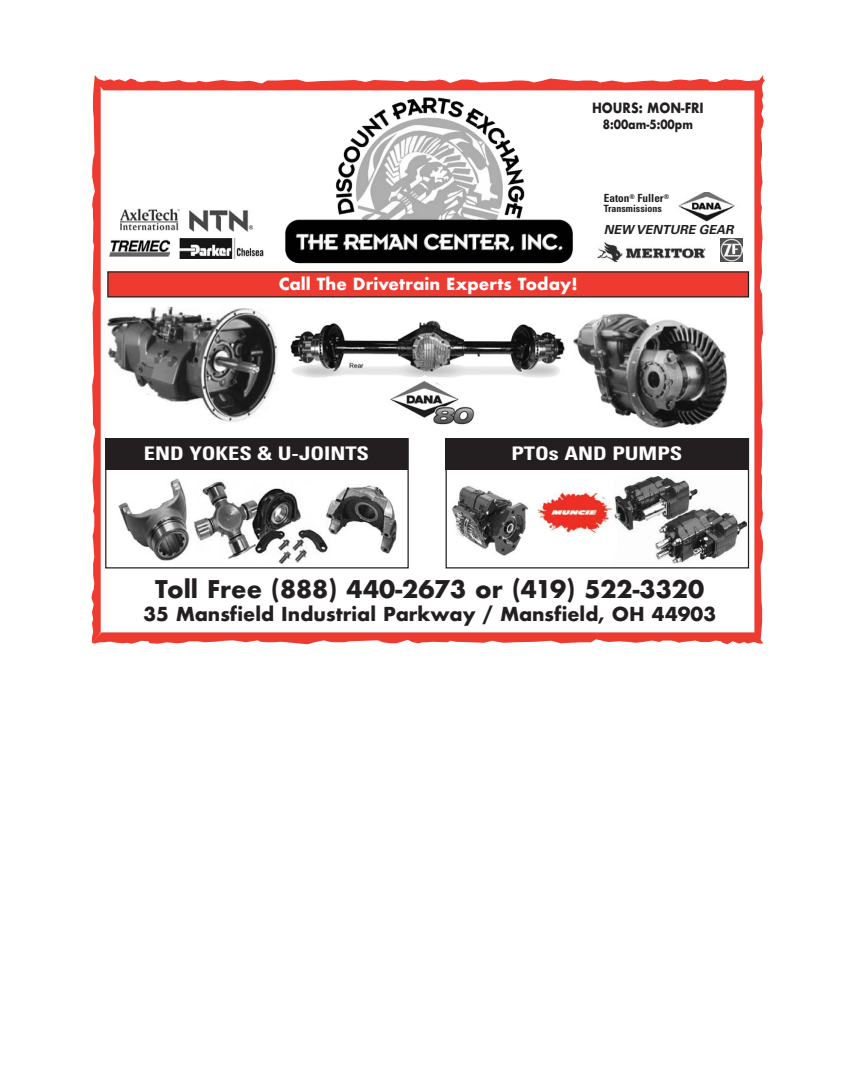
<style>
.page{position:relative;width:855px;height:1080px;background:#fff}
.page>*{position:absolute;margin:0;border:0;box-sizing:border-box;transform-origin:0 0}
.t1{font:700 23.75px "Futura";color:#231f20}
.t2{font:700 18.75px "Futura";color:#231f20}
.t3{font:700 condensed 18.75px "Univers";color:#fff;scale:1.2 1}
.t4{font:700 16.25px "Futura";color:#fff}
.t5{font:700 13.75px "Futura";color:#231f20;scale:.86 1}
.t6{font:italic 700 12.5px "Univers";color:#231f20}
.t7{font:700 12.38px "Futura";color:#231f20;scale:.86 1}
.t8{font:700 condensed 11.25px "Univers";color:#231f20}
.t9{font:700 condensed 10px "Univers";color:#231f20}
</style>
<div class="page">
<svg style="left:91px;top:75px;width:674px;height:569px"></svg>
<img style="left:284px;top:95px;width:212px;height:167px">
<div style="left:105px;top:438px;width:304px;height:130px;border:1px solid #231f20"></div>
<div style="left:105px;top:438px;width:303px;height:31px;background:#231f20"></div>
<img style="left:115px;top:478px;width:284px;height:86px">
<div style="left:108px;top:272px;width:640px;height:25px;background:#ee3b32"></div>
<div style="left:107px;top:271px;width:642px;height:27px;border:1px solid #231f20"></div>
<img style="left:450px;top:477px;width:296px;height:87px">
<img style="left:673px;top:192px;width:67px;height:30px">
<img style="left:121px;top:208px;width:59px;height:23px">
<img style="left:190px;top:209px;width:63px;height:23px">
<img style="left:597px;top:241px;width:109px;height:21px">
<img style="left:179px;top:239px;width:85px;height:19px">
<img style="left:110px;top:238px;width:60px;height:18px">
<img style="left:720px;top:239px;width:22px;height:22px">
<img style="left:537px;top:489px;width:76px;height:47px">
<div style="left:446px;top:438px;width:303px;height:130px;border:1px solid #231f20"></div>
<div style="left:446px;top:438px;width:302px;height:31px;background:#231f20"></div>
<img style="left:289px;top:315px;width:276px;height:64px">
<img style="left:572px;top:311px;width:162px;height:123px">
<img style="left:381px;top:375px;width:97px;height:51px">
<img style="left:105px;top:306px;width:177px;height:123px">
<p class="t5" style="left:592px;top:98px;width:131px">HOURS: MON-FRI</p>
<p class="t7" style="left:603px;top:116px;width:106px">8:00am-5:00pm</p>
<p class="t4" style="left:279px;top:272px;width:300px">Call The Drivetrain Experts Today!</p>
<p class="t8" style="left:604px;top:192px;width:67px">Eaton<sup>®</sup> Fuller<sup>®</sup></p>
<p class="t9" style="left:604px;top:203px;width:60px">Transmissions</p>
<p class="t6" style="left:604px;top:222px;width:131px">NEW VENTURE GEAR</p>
<p class="t3" style="left:144px;top:442px;width:189px">END YOKES &amp; U-JOINTS</p>
<p class="t3" style="left:511px;top:442px;width:144px">PTOs AND PUMPS</p>
<p class="t1" style="left:155px;top:572px;width:550px">Toll Free (888) 440-2673 or (419) 522-3320</p>
<p class="t2" style="left:143px;top:600px;width:574px">35 Mansfield Industrial Parkway / Mansfield, OH 44903</p>
</div>
